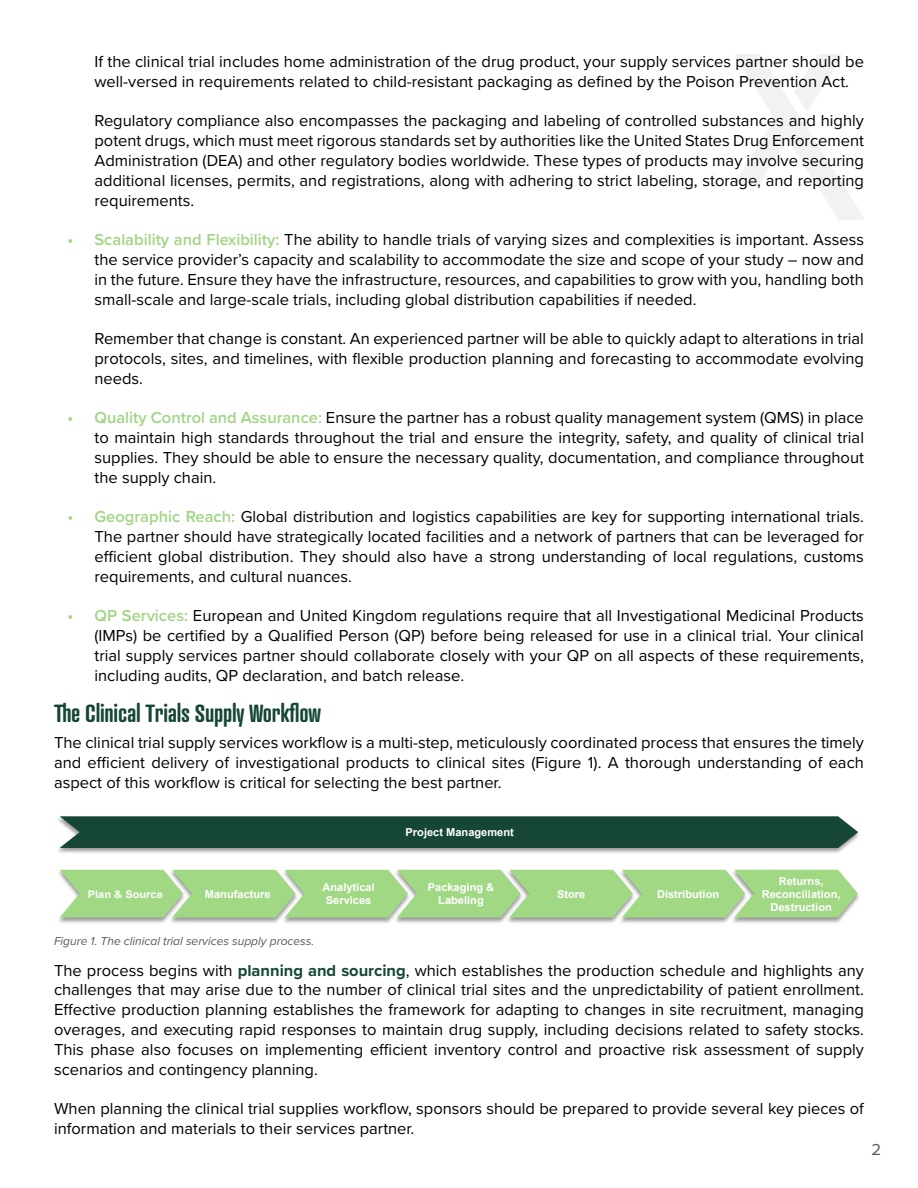
<style>
.page{position:relative;width:918px;height:1188px;background:#fff}
.page>*{position:absolute;margin:0;border:0;box-sizing:border-box;transform-origin:0 0}
.t1{font:600 24px "Atrament";letter-spacing:-.01em;color:#154734}
.t2{font:16.5px/19.8px "Proxima Nova";color:#000;text-align:justify}
.t3{font:16.5px "Proxima Nova";color:#545a60}
.t4{font:italic 12px "Proxima Nova";color:#545a60}
.t5{font:700 10.95px/13px "Arial";color:#fff;text-align:center}
.t6{font:700 10.5px "Arial";color:#fff;scale:1.06 1}
.s1{font-weight:600;color:#a1d584}
.s2{font-weight:700;color:#154734}
</style>
<div class="page">
<svg style="left:735px;top:54px;width:129px;height:166px"></svg>
<img style="left:58px;top:869px;width:109px;height:54px">
<img style="left:167px;top:869px;width:112px;height:54px">
<img style="left:413px;top:869px;width:91px;height:54px">
<img style="left:504px;top:869px;width:112px;height:54px">
<img style="left:616px;top:869px;width:113px;height:54px">
<img style="left:279px;top:869px;width:134px;height:54px">
<img style="left:729px;top:869px;width:130px;height:54px">
<svg style="left:60px;top:870px;width:798px;height:48px;background:#a6d88c"></svg>
<img style="left:58px;top:816px;width:801px;height:37px">
<div style="left:60px;top:816px;width:798px;height:32px;background:#154734"></div>
<p class="t2" style="left:94px;top:51px;width:771px">If the clinical trial includes home administration of the drug product, your supply services partner should be well-versed in requirements related to child-resistant packaging as defined by the Poison Prevention Act.</p>
<p class="t2" style="left:94px;top:110px;width:771px">Regulatory compliance also encompasses the packaging and labeling of controlled substances and highly potent drugs, which must meet rigorous standards set by authorities like the United States Drug Enforcement Administration (DEA) and other regulatory bodies worldwide. These types of products may involve securing additional licenses, permits, and registrations, along with adhering to strict labeling, storage, and reporting requirements.</p>
<p class="t2" style="left:94px;top:229px;width:771px;text-indent:-27px"><span class="s1">• Scalability and Flexibility:</span> The ability to handle trials of varying sizes and complexities is important. Assess the service provider’s capacity and scalability to accommodate the size and scope of your study – now and in the future. Ensure they have the infrastructure, resources, and capabilities to grow with you, handling both small-scale and large-scale trials, including global distribution capabilities if needed.</p>
<p class="t2" style="left:94px;top:328px;width:771px">Remember that change is constant. An experienced partner will be able to quickly adapt to alterations in trial protocols, sites, and timelines, with flexible production planning and forecasting to accommodate evolving needs.</p>
<p class="t2" style="left:94px;top:407px;width:771px;text-indent:-27px"><span class="s1">• Quality Control and Assurance:</span> Ensure the partner has a robust quality management system (QMS) in place to maintain high standards throughout the trial and ensure the integrity, safety, and quality of clinical trial supplies. They should be able to ensure the necessary quality, documentation, and compliance throughout the supply chain.</p>
<p class="t2" style="left:94px;top:506px;width:771px;text-indent:-27px"><span class="s1">• Geographic Reach:</span> Global distribution and logistics capabilities are key for supporting international trials.<br>The partner should have strategically located facilities and a network of partners that can be leveraged for efficient global distribution. They should also have a strong understanding of local regulations, customs requirements, and cultural nuances.</p>
<p class="t2" style="left:94px;top:605px;width:771px;text-indent:-27px"><span class="s1">• QP Services:</span> European and United Kingdom regulations require that all Investigational Medicinal Products (IMPs) be certified by a Qualified Person (QP) before being released for use in a clinical trial. Your clinical trial supply services partner should collaborate closely with your QP on all aspects of these requirements, including audits, QP declaration, and batch release.</p>
<h1 class="t1" style="left:54px;top:698px;width:269px">The Clinical Trials Supply Workflow</h1>
<p class="t2" style="left:54px;top:732px;width:812px">The clinical trial supply services workflow is a multi-step, meticulously coordinated process that ensures the timely and efficient delivery of investigational products to clinical sites (Figure 1). A thorough understanding of each aspect of this workflow is critical for selecting the best partner.</p>
<p class="t5" style="left:406px;top:826px;width:110px">Project Management</p>
<p class="t5" style="left:322px;top:881px;width:54px">Analytical<br>Services</p>
<p class="t5" style="left:762px;top:875px;width:80px">Returns,<br>Reconciliation,<br>Destruction</p>
<p class="t6" style="left:88px;top:887px;width:72px">Plan &amp; Source</p>
<p class="t5" style="left:205px;top:888px;width:67px">Manufacture</p>
<p class="t5" style="left:428px;top:881px;width:68px">Packaging &amp;<br>Labeling</p>
<p class="t5" style="left:557px;top:888px;width:30px">Store</p>
<p class="t5" style="left:657px;top:888px;width:64px">Distribution</p>
<p class="t4" style="left:54px;top:932px;width:262px">Figure 1. The clinical trial services supply process.</p>
<p class="t2" style="left:54px;top:959px;width:812px">The process begins with <span class="s2">planning and sourcing</span>, which establishes the production schedule and highlights any challenges that may arise due to the number of clinical trial sites and the unpredictability of patient enrollment.<br>Effective production planning establishes the framework for adapting to changes in site recruitment, managing overages, and executing rapid responses to maintain drug supply, including decisions related to safety stocks.<br>This phase also focuses on implementing efficient inventory control and proactive risk assessment of supply scenarios and contingency planning.</p>
<p class="t2" style="left:54px;top:1098px;width:811px">When planning the clinical trial supplies workflow, sponsors should be prepared to provide several key pieces of information and materials to their services partner.</p>
<p class="t3" style="left:872px;top:1137px;width:11px">2</p>
</div>
